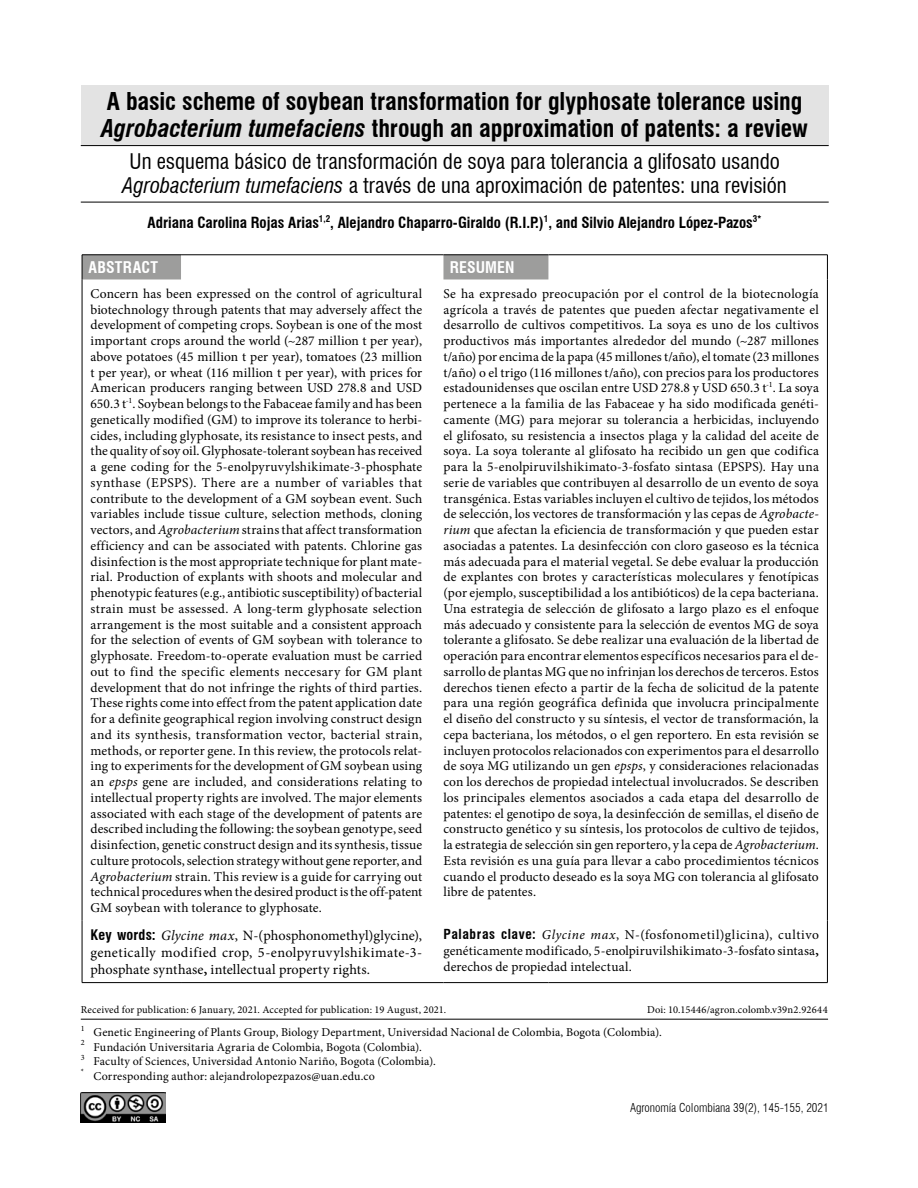
<style>
.page{position:relative;width:918px;height:1188px;background:#fff}
.page>*{position:absolute;margin:0;border:0;box-sizing:border-box;transform-origin:0 0}
.t1{font:700 condensed 24px/27px "Swiss 721 BT";letter-spacing:-.005em;color:#000}
.t2{font:condensed 21px/24px "Swiss 721 BT";color:#000;text-align:center}
.t3{font:700 condensed 15.75px "Swiss 721 BT";letter-spacing:.01em;color:#fff}
.t4{font:700 condensed 15px "Swiss 721 BT";color:#000}
.t5{font:14.25px/17.1px "Minion Pro";letter-spacing:.01em;color:#000;text-align:justify}
.t6{font:13.5px/15.8px "Minion Pro";letter-spacing:.005em;color:#000;text-align:justify}
.t7{font:12px/14.4px "Minion Pro";letter-spacing:.01em;color:#000}
.t8{font:300 condensed 12px "Swiss 721 BT";color:#000}
.t9{font:10.5px "Minion Pro";letter-spacing:.015em;color:#000}
.t10{font:8.1px "Minion Pro";color:#000}
.s1{font-style:italic}
.s2{font-family:"Swiss 721 BT";font-weight:700;font-stretch:condensed}
.s3{font-weight:700}
</style>
<div class="page">
<hr style="left:81px;top:1019px;width:747px;height:1px;background:#000">
<hr style="left:827px;top:279px;width:1px;height:642px;background:#000">
<hr style="left:827px;top:921px;width:1px;height:61px;background:#000">
<svg style="left:82px;top:255px;width:466px;height:24px"></svg>
<hr style="left:181px;top:255px;width:262px;height:1px;background:#000">
<hr style="left:443px;top:255px;width:105px;height:1px;background:#000">
<hr style="left:548px;top:255px;width:280px;height:1px;background:#000">
<svg style="left:827px;top:255px;width:1px;height:24px"></svg>
<hr style="left:82px;top:279px;width:1px;height:642px;background:#000">
<hr style="left:82px;top:921px;width:1px;height:61px;background:#000">
<hr style="left:82px;top:982px;width:99px;height:1px;background:#000">
<hr style="left:181px;top:982px;width:262px;height:1px;background:#000">
<hr style="left:443px;top:982px;width:105px;height:1px;background:#000">
<hr style="left:548px;top:982px;width:280px;height:1px;background:#000">
<img style="left:81px;top:1093px;width:85px;height:30px">
<div style="left:81px;top:85px;width:748px;height:60px;background:#e3e3e3"></div>
<hr style="left:81px;top:145px;width:748px;height:1px;background:#000">
<hr style="left:81px;top:202px;width:748px;height:1px;background:#000">
<h1 class="t1" style="left:102px;top:88px;width:708px">A basic scheme of soybean transformation for glyphosate tolerance using<br><span class="s1">Agrobacterium tumefaciens</span> through an approximation of patents: a review</h1>
<h2 class="t2" style="left:123px;top:150px;width:666px">Un esquema básico de transformación de soya para tolerancia a glifosato usando<br><span class="s1">Agrobacterium tumefaciens</span> a través de una aproximación de patentes: una revisión</h2>
<p class="t4" style="left:148px;top:214px;width:616px">Adriana Carolina Rojas Arias<sup>1,2</sup>, Alejandro Chaparro-Giraldo (R.I.P.)<sup>1</sup>, and Silvio Alejandro López-Pazos<sup>3*</sup></p>
<p class="t3" style="left:88px;top:258px;width:71px">ABSTRACT</p>
<p class="t3" style="left:450px;top:258px;width:66px">RESUMEN</p>
<p class="t6" style="left:91px;top:286px;width:333px">Concern has been expressed on the control of agricultural biotechnology through patents that may adversely affect the development of competing crops. Soybean is one of the most important crops around the world (~287 million t per year), above potatoes (45 million t per year), tomatoes (23 million t per year), or wheat (116 million t per year), with prices for American producers ranging between USD 278.8 and USD 650.3 t<sup>-1</sup>. Soybean belongs to the Fabaceae family and has been genetically modified (GM) to improve its tolerance to herbi&shy;cides, including glyphosate, its resistance to insect pests, and the quality of soy oil. Glyphosate-tolerant soybean has received a gene coding for the 5-enolpyruvylshikimate-3-phosphate synthase (EPSPS). There are a number of variables that contribute to the development of a GM soybean event. Such variables include tissue culture, selection methods, cloning vectors, and <span class="s1">Agrobacterium</span> strains that affect transformation efficiency and can be associated with patents. Chlorine gas disinfection is the most appropriate technique for plant mate&shy;rial. Production of explants with shoots and molecular and phenotypic features (e.g., antibiotic susceptibility) of bacterial strain must be assessed. A long-term glyphosate selection arrangement is the most suitable and a consistent approach for the selection of events of GM soybean with tolerance to glyphosate. Freedom-to-operate evaluation must be carried out to find the specific elements neccesary for GM plant development that do not infringe the rights of third parties.<br>These rights come into effect from the patent application date for a definite geographical region involving construct design and its synthesis, transformation vector, bacterial strain, methods, or reporter gene. In this review, the protocols relat&shy;ing to experiments for the development of GM soybean using an <span class="s1">epsps</span> gene are included, and considerations relating to intellectual property rights are involved. The major elements associated with each stage of the development of patents are described including the following: the soybean genotype, seed disinfection, genetic construct design and its synthesis, tissue culture protocols, selection strategy without gene reporter, and <span class="s1">Agrobacterium</span> strain. This review is a guide for carrying out technical procedures when the desired product is the off-patent GM soybean with tolerance to glyphosate.</p>
<p class="t6" style="left:443px;top:286px;width:377px">Se ha expresado preocupación por el control de la biotecnología agrícola a través de patentes que pueden afectar negativamente el desarrollo de cultivos competitivos. La soya es uno de los cultivos productivos más importantes alrededor del mundo (~287 millones t/año) por encima de la papa (45 millones t/año), el tomate (23 millones t/año) o el trigo (116 millones t/año), con precios para los productores estadounidenses que oscilan entre USD 278.8 y USD 650.3 t<sup>-1</sup>. La soya pertenece a la familia de las Fabaceae y ha sido modificada genéti&shy;camente (MG) para mejorar su tolerancia a herbicidas, incluyendo el glifosato, su resistencia a insectos plaga y la calidad del aceite de soya. La soya tolerante al glifosato ha recibido un gen que codifica para la 5-enolpiruvilshikimato-3-fosfato sintasa (EPSPS). Hay una serie de variables que contribuyen al desarrollo de un evento de soya transgénica. Estas variables incluyen el cultivo de tejidos, los métodos de selección, los vectores de transformación y las cepas de <span class="s1">Agrobacte&shy;rium</span> que afectan la eficiencia de transformación y que pueden estar asociadas a patentes. La desinfección con cloro gaseoso es la técnica más adecuada para el material vegetal. Se debe evaluar la producción de explantes con brotes y características moleculares y fenotípicas (por ejemplo, susceptibilidad a los antibióticos) de la cepa bacteriana.<br>Una estrategia de selección de glifosato a largo plazo es el enfoque más adecuado y consistente para la selección de eventos MG de soya tolerante a glifosato. Se debe realizar una evaluación de la libertad de operación para encontrar elementos específicos necesarios para el de&shy;sarrollo de plantas MG que no infrinjan los derechos de terceros. Estos derechos tienen efecto a partir de la fecha de solicitud de la patente para una región geográfica definida que involucra principalmente el diseño del constructo y su síntesis, el vector de transformación, la cepa bacteriana, los métodos, o el gen reportero. En esta revisión se incluyen protocolos relacionados con experimentos para el desarrollo de soya MG utilizando un gen <span class="s1">epsps</span>, y consideraciones relacionadas con los derechos de propiedad intelectual involucrados. Se describen los principales elementos asociados a cada etapa del desarrollo de patentes: el genotipo de soya, la desinfección de semillas, el diseño de constructo genético y su síntesis, los protocolos de cultivo de tejidos, la estrategia de selección sin gen reportero, y la cepa de <span class="s1">Agrobacterium</span>.<br>Esta revisión es una guía para llevar a cabo procedimientos técnicos cuando el producto deseado es la soya MG con tolerancia al glifosato libre de patentes.</p>
<p class="t5" style="left:91px;top:927px;width:333px"><span class="s2">Key words:</span> <span class="s1">Glycine max</span>, N-(phosphonomethyl)glycine), genetically modified crop, 5-enolpyruvylshikimate-3- phosphate synthase<span class="s3">,</span> intellectual property rights.</p>
<p class="t6" style="left:443px;top:927px;width:377px"><span class="s2">Palabras clave:</span> <span class="s1">Glycine max</span>, N-(fosfonometil)glicina), cultivo genéticamente modificado, 5-enolpiruvilshikimato-3-fosfato sintasa<span class="s3">, </span>derechos de propiedad intelectual.</p>
<p class="t9" style="left:81px;top:1003px;width:367px">Received for publication: 6 January, 2021. Accepted for publication: 19 August, 2021.</p>
<p class="t9" style="left:647px;top:1003px;width:182px">Doi: 10.15446/agron.colomb.v39n2.92644</p>
<p class="t7" style="left:81px;top:1025px;width:582px"><sup>1</sup> Genetic Engineering of Plants Group, Biology Department, Universidad Nacional de Colombia, Bogota (Colombia).</p>
<p class="t10" style="left:81px;top:1037px;width:5px">2</p>
<p class="t7" style="left:81px;top:1040px;width:357px;text-indent:13px">Fundación Universitaria Agraria de Colombia, Bogota (Colombia).<br><sup>3</sup> Faculty of Sciences, Universidad Antonio Nariño, Bogota (Colombia). <sup>*</sup> Corresponding author: alejandrolopezpazos@uan.edu.co</p>
<p class="t8" style="left:630px;top:1101px;width:200px">Agronomía Colombiana 39(2), 145-155, 2021</p>
</div>
